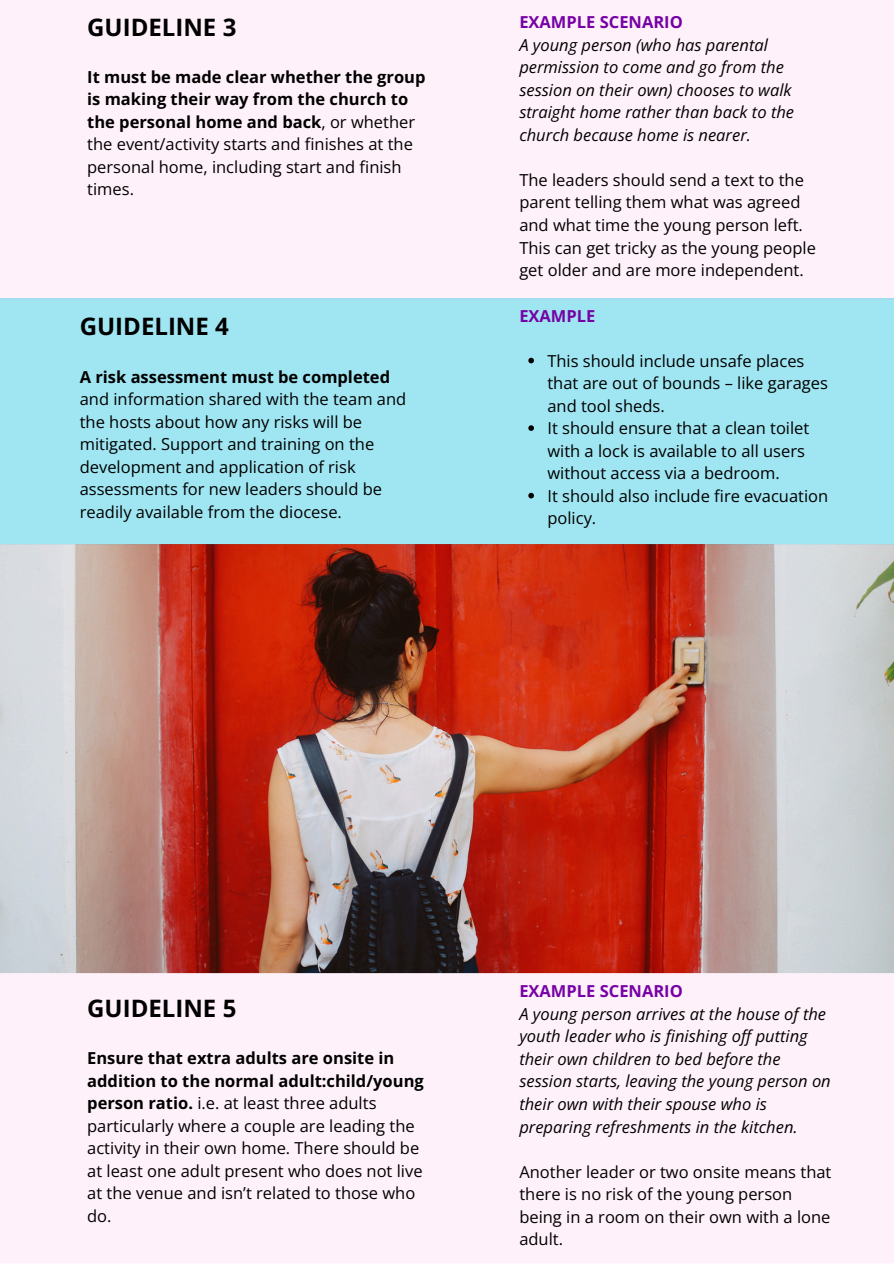
<style>
.page{position:relative;width:894px;height:1264px;background:#fff}
.page>*{position:absolute;margin:0;border:0;box-sizing:border-box;transform-origin:0 0}
.t1{font:700 24px "Open Sans";color:#000}
.t2{font:16.5px/22.5px "Open Sans";color:#000}
.t3{font:italic 16.5px/22.5px "Open Sans";color:#000}
.t4{font:700 16.5px "Open Sans";color:#7602a6}
.s1{font-weight:700}
</style>
<div class="page">
<div style="left:0;top:0;width:893px;height:300px;background:#fff1fa"></div>
<img style="left:0;top:544px;width:893px;height:429px">
<div style="left:0;top:298px;width:893px;height:246px;background:#a0e6f2"></div>
<svg style="left:528px;top:358px;width:6px;height:5px"></svg>
<svg style="left:528px;top:425px;width:6px;height:6px"></svg>
<svg style="left:528px;top:493px;width:6px;height:5px"></svg>
<div style="left:0;top:973px;width:893px;height:290px;background:#fff1fa"></div>
<p class="t1" style="left:87px;top:10px;width:151px">GUIDELINE 3</p>
<p class="t2" style="left:87px;top:65px;width:340px"><span class="s1">It must be made clear whether the group is making their way from the church to the personal home and back</span>, or whether the event/activity starts and finishes at the personal home, including start and finish times.</p>
<p class="t1" style="left:80px;top:310px;width:151px">GUIDELINE 4</p>
<p class="t2" style="left:80px;top:365px;width:328px"><span class="s1">A risk assessment must be completed </span>and information shared with the team and the hosts about how any risks will be mitigated. Support and training on the development and application of risk assessments for new leaders should be readily available from the diocese.</p>
<h1 class="t4" style="left:519px;top:11px;width:165px">EXAMPLE SCENARIO</h1>
<p class="t3" style="left:519px;top:33px;width:276px">A young person (who has parental permission to come and go from the session on their own) chooses to walk straight home rather than back to the church because home is nearer.</p>
<p class="t2" style="left:519px;top:168px;width:286px">The leaders should send a text to the parent telling them what was agreed and what time the young person left.</p>
<p class="t2" style="left:519px;top:236px;width:298px">This can get tricky as the young people get older and are more independent.</p>
<p class="t4" style="left:519px;top:304px;width:78px">EXAMPLE</p>
<h2 class="t2" style="left:547px;top:349px;width:282px">This should include unsafe places that are out of bounds – like garages and tool sheds.</h2>
<p class="t2" style="left:547px;top:416px;width:263px">It should ensure that a clean toilet with a lock is available to all users without access via a bedroom.</p>
<p class="t2" style="left:547px;top:484px;width:282px">It should also include fire evacuation policy.</p>
<p class="t1" style="left:87px;top:991px;width:151px">GUIDELINE 5</p>
<p class="t2" style="left:87px;top:1046px;width:338px"><span class="s1">Ensure that extra adults are onsite in addition to the normal adult:child/young person ratio.</span> i.e. at least three adults particularly where a couple are leading the activity in their own home. There should be at least one adult present who does not live at the venue and isn’t related to those who do.</p>
<h1 class="t4" style="left:519px;top:979px;width:165px">EXAMPLE SCENARIO</h1>
<p class="t3" style="left:519px;top:1002px;width:313px">A young person arrives at the house of the youth leader who is finishing off putting their own children to bed before the session starts, leaving the young person on their own with their spouse who is preparing refreshments in the kitchen.</p>
<p class="t2" style="left:519px;top:1159px;width:313px">Another leader or two onsite means that there is no risk of the young person being in a room on their own with a lone adult.</p>
</div>
